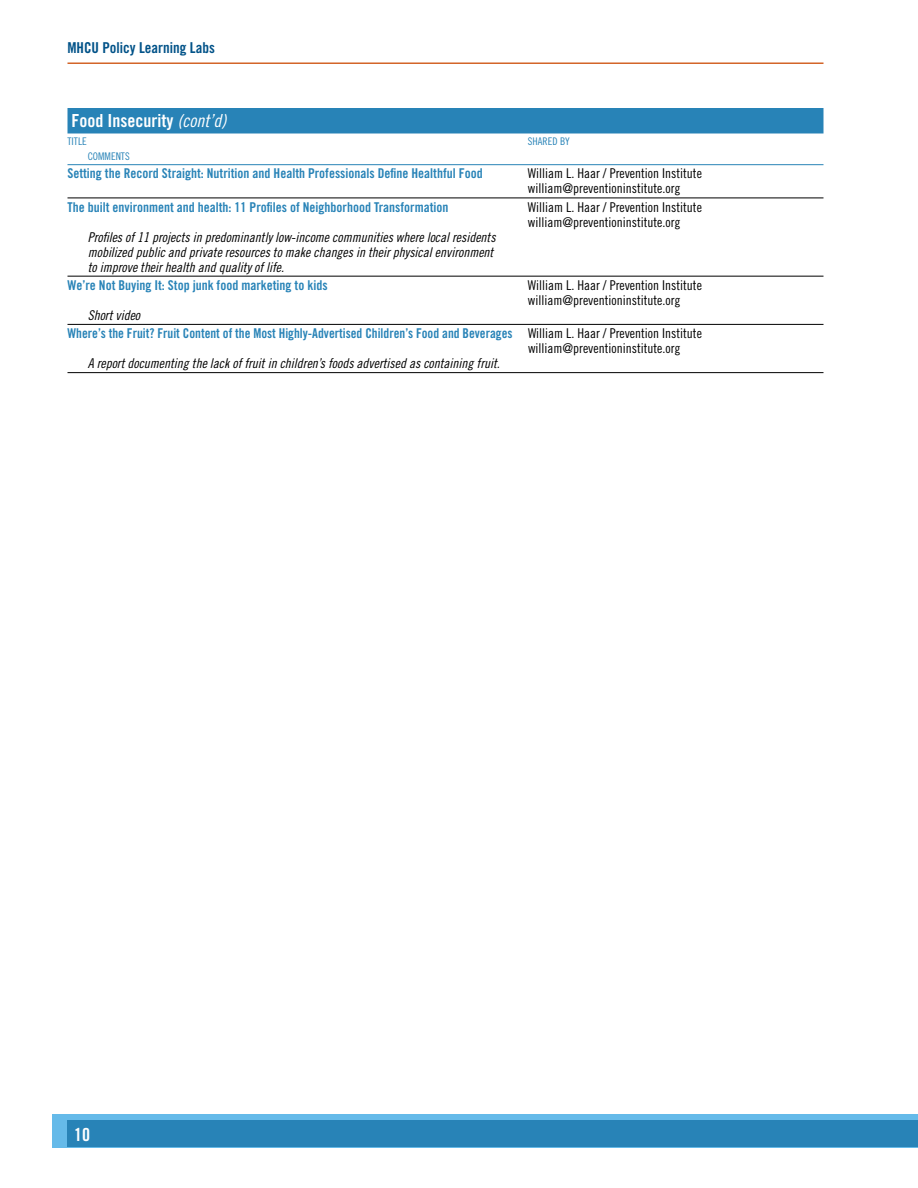
<style>
.page{position:relative;width:918px;height:1188px;background:#fff}
.page>*{position:absolute;margin:0;border:0;box-sizing:border-box;transform-origin:0 0}
.t1{font:18px "Trade Gothic Bold Cond Twenty";color:#fff}
.t2{font:15px "Trade Gothic Bold Cond Twenty";color:#005288}
.t3{font:13.5px "Trade Gothic Bold Cond Twenty";color:#2883b7}
.t4{font:13.5px/15px "Trade Gothic Cond Eighteen Obl";color:#000}
.t5{font:13.5px/15px "Trade Gothic Cond Eighteen";color:#000}
.t6{font:10.5px "Trade Gothic Cond Eighteen";color:#2883b7}
.s1{font-family:"Trade Gothic Cond Eighteen Obl"}
.s2{font-family:"Trade Gothic Cond Eighteen";color:#000}
</style>
<div class="page">
<div style="left:52px;top:1114px;width:866px;height:34px;background:#65bae9"></div>
<div style="left:68px;top:1120px;width:850px;height:28px;background:#2883b7"></div>
<hr style="left:68px;top:62px;width:756px;height:2px;background:#d36428">
<div style="left:68px;top:108px;width:756px;height:26px;background:#2883b7"></div>
<hr style="left:68px;top:164px;width:756px;height:1px;background:#2883b7">
<hr style="left:68px;top:198px;width:756px;height:1px;background:#000">
<hr style="left:68px;top:276px;width:756px;height:1px;background:#000">
<hr style="left:68px;top:324px;width:756px;height:1px;background:#000">
<hr style="left:68px;top:372px;width:756px;height:1px;background:#000">
<p class="t2" style="left:68px;top:39px;width:149px">MHCU Policy Learning Labs</p>
<h1 class="t1" style="left:71px;top:109px;width:156px">Food Insecurity <span class="s1">(cont’d)</span></h1>
<p class="t6" style="left:68px;top:135px;width:21px">TITLE</p>
<p class="t6" style="left:528px;top:135px;width:43px">SHARED BY</p>
<p class="t6" style="left:88px;top:150px;width:43px">COMMENTS</p>
<p class="t3" style="left:68px;top:165px;width:417px">Setting the Record Straight: Nutrition and Health Professionals Define Healthful Food</p>
<p class="t5" style="left:528px;top:166px;width:175px">William L. Haar / Prevention Institute william@preventioninstitute.org</p>
<p class="t3" style="left:68px;top:199px;width:382px">The built environment and health: 11 Profiles of Neighborhood Transformation</p>
<p class="t5" style="left:528px;top:199px;width:175px">William L. Haar / Prevention Institute william@preventioninstitute.org</p>
<p class="t4" style="left:88px;top:229px;width:409px">Profiles of 11 projects in predominantly low-income communities where local residents mobilized public and private resources to make changes in their physical environment to improve their health and quality of life.</p>
<p class="t3" style="left:68px;top:277px;width:262px">We’re Not Buying It: Stop junk food marketing to kids</p>
<p class="t5" style="left:528px;top:277px;width:175px">William L. Haar / Prevention Institute william@preventioninstitute.org</p>
<p class="t4" style="left:88px;top:307px;width:54px">Short video</p>
<p class="t3" style="left:68px;top:325px;width:636px">Where’s the Fruit? Fruit Content of the Most Highly-Advertised Children’s Food and Beverages <span class="s2">William L. Haar / Prevention Institute</span></p>
<p class="t5" style="left:528px;top:341px;width:154px">william@preventioninstitute.org</p>
<p class="t4" style="left:88px;top:356px;width:414px">A report documenting the lack of fruit in children’s foods advertised as containing fruit.</p>
<h1 class="t1" style="left:74px;top:1124px;width:17px">10</h1>
</div>
